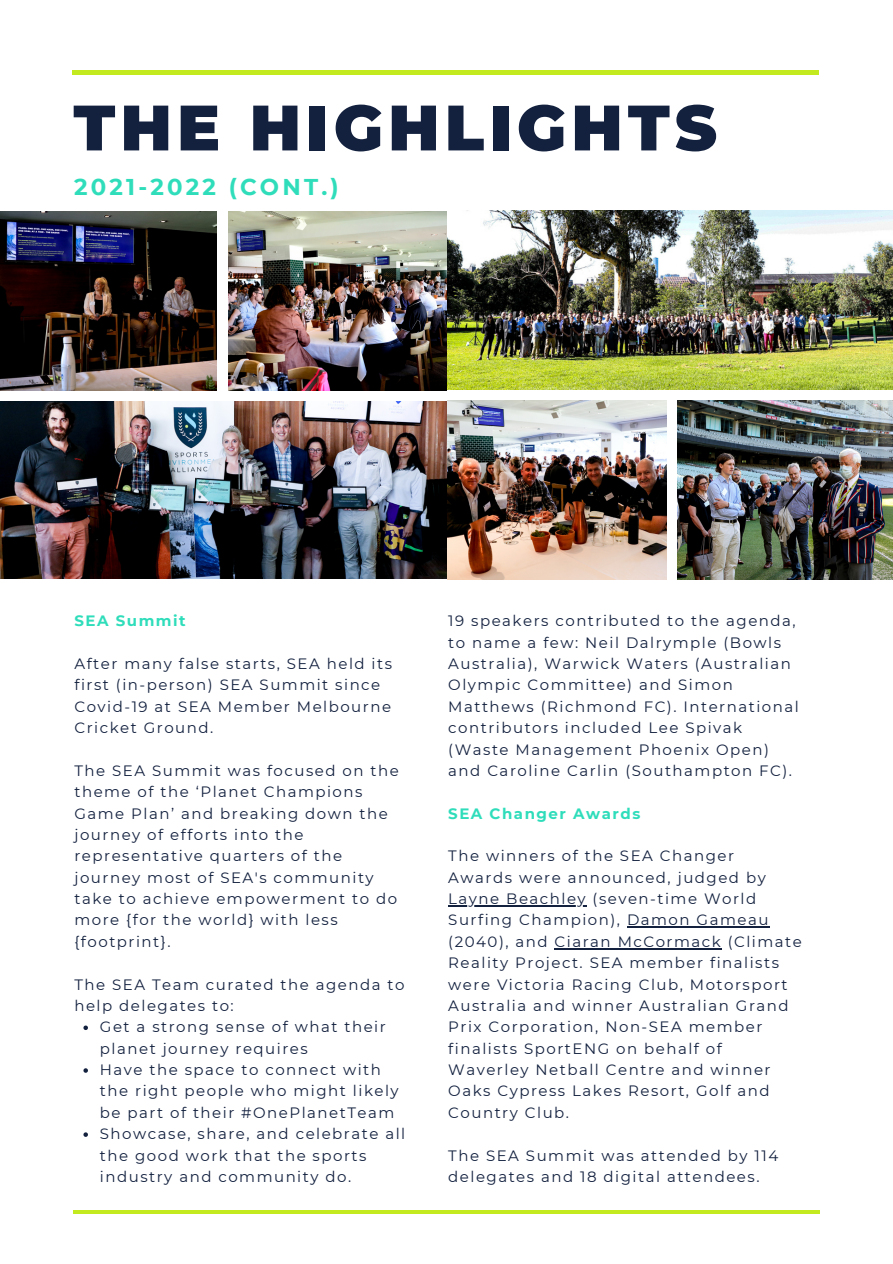
<style>
.page{position:relative;width:893px;height:1264px;background:#fff}
.page>*{position:absolute;margin:0;border:0;box-sizing:border-box;transform-origin:0 0}
.t1{font:900 64.05px "Montserrat";letter-spacing:.08em;color:#13213f}
.t2{font:700 22.8px "Montserrat";letter-spacing:.14em;color:#2fddbb}
.t3{font:15px/21.3px "Montserrat";letter-spacing:.1em;color:#13213f}
.t4{font:700 15px "Montserrat";letter-spacing:.1em;color:#2fddbb}
</style>
<div class="page">
<hr style="left:72px;top:71px;width:747px;height:3px;background:#c3ea1f">
<hr style="left:73px;top:1210px;width:747px;height:3px;background:#c3ea1f">
<img style="left:0;top:401px;width:446px;height:178px">
<img style="left:0;top:211px;width:217px;height:179px">
<img style="left:228px;top:211px;width:218px;height:179px">
<img style="left:448px;top:211px;width:444px;height:178px">
<img style="left:677px;top:401px;width:215px;height:178px">
<img style="left:448px;top:401px;width:218px;height:178px">
<svg style="left:83px;top:1025px;width:5px;height:5px"></svg>
<svg style="left:83px;top:1068px;width:5px;height:4px"></svg>
<svg style="left:83px;top:1132px;width:5px;height:4px"></svg>
<hr style="left:448px;top:905px;width:139px;height:1px;background:#13213f">
<hr style="left:627px;top:926px;width:142px;height:1px;background:#13213f">
<hr style="left:554px;top:947px;width:168px;height:2px;background:#13213f">
<h1 class="t1" style="left:73px;top:88px;width:645px">THE HIGHLIGHTS</h1>
<h2 class="t2" style="left:74px;top:173px;width:266px">2021-2022 (CONT.)</h2>
<p class="t4" style="left:74px;top:611px;width:113px">SEA Summit</p>
<p class="t3" style="left:74px;top:653px;width:319px">After many false starts, SEA held its first (in-person) SEA Summit since<br>Covid-19 at SEA Member Melbourne<br>Cricket Ground.</p>
<p class="t3" style="left:74px;top:759px;width:326px">The SEA Summit was focused on the theme of the ‘Planet Champions<br>Game Plan’ and breaking down the journey of efforts into the representative quarters of the journey most of SEA's community take to achieve empowerment to do more {for the world} with less {footprint}.</p>
<p class="t3" style="left:74px;top:973px;width:331px">The SEA Team curated the agenda to help delegates to:</p>
<p class="t3" style="left:100px;top:1016px;width:307px">Get a strong sense of what their planet journey requires<br>Have the space to connect with the right people who might likely be part of their #OnePlanetTeam<br>Showcase, share, and celebrate all the good work that the sports industry and community do.</p>
<p class="t3" style="left:448px;top:610px;width:352px">19 speakers contributed to the agenda, to name a few: Neil Dalrymple (Bowls Australia), Warwick Waters (Australian Olympic Committee) and Simon Matthews (Richmond FC). International contributors included Lee Spivak (Waste Management Phoenix Open) and Caroline Carlin (Southampton FC).</p>
<p class="t4" style="left:448px;top:804px;width:193px">SEA Changer Awards</p>
<p class="t3" style="left:448px;top:845px;width:355px">The winners of the SEA Changer<br>Awards were announced, judged by Layne Beachley (seven-time World Surfing Champion), Damon Gameau (2040), and Ciaran McCormack (Climate Reality Project. SEA member finalists were Victoria Racing Club, Motorsport Australia and winner Australian Grand Prix Corporation, Non-SEA member finalists SportENG on behalf of Waverley Netball Centre and winner Oaks Cypress Lakes Resort, Golf and Country Club.</p>
<p class="t3" style="left:448px;top:1144px;width:331px">The SEA Summit was attended by 114 delegates and 18 digital attendees.</p>
</div>
